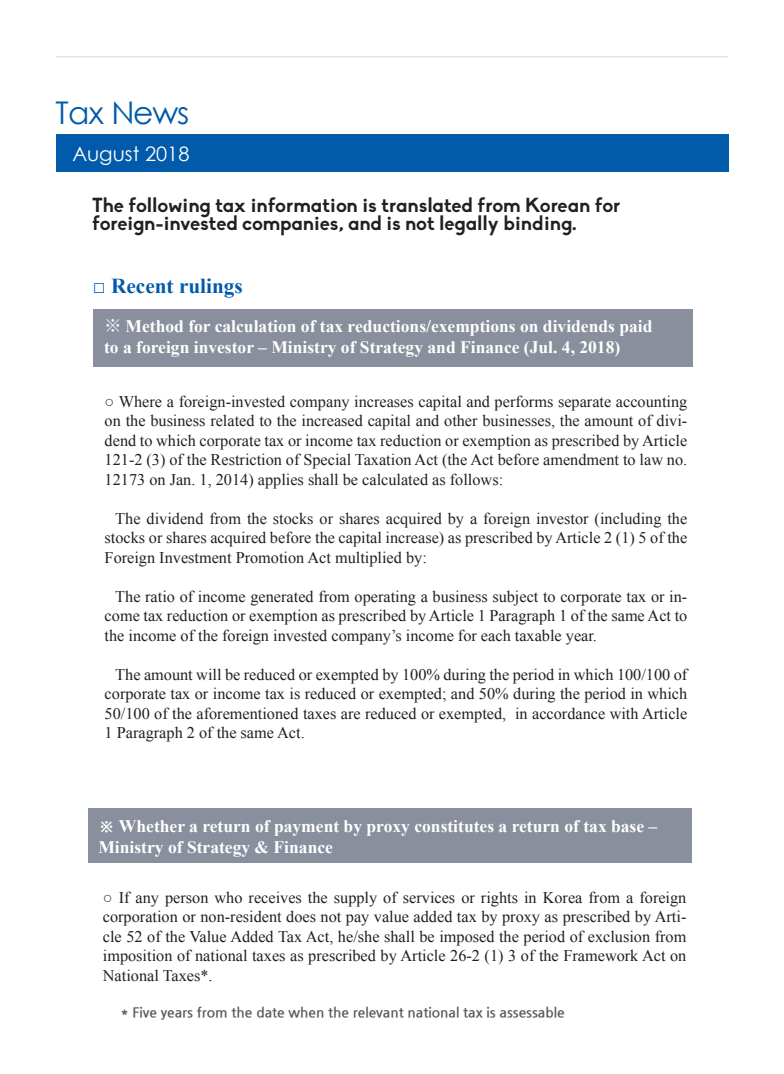
<style>
.page{position:relative;width:784px;height:1074px;background:#fff}
.page>*{position:absolute;margin:0;border:0;box-sizing:border-box;transform-origin:0 0}
.t1{font:31.25px "Century Gothic";letter-spacing:-.04em;color:#015aaa}
.t2{font:700 21.25px "Times New Roman";color:#015aaa}
.t3{font:700 20px/18.5px "Biko";color:#231f20}
.t4{font:20px "Century Gothic";color:#fff}
.t5{font:700 17.5px/21px "Times New Roman";color:#fff}
.t6{font:16.25px/19.5px "Times New Roman";color:#231f20;text-align:justify}
.t7{font:700 13.75px "Nanum Gothic";color:#57585a}
.s1{font-family:"Noto Sans CJ Kjp";font-weight:400}
.s2{font-family:"Nanum Gothic"}
</style>
<div class="page">
<div style="left:56px;top:135px;width:671px;height:37px;background:#015aaa"></div>
<hr style="left:56px;top:56px;width:671px;height:1px;background:#231f20">
<div style="left:93px;top:309px;width:599px;height:58px;background:#8a8f9d"></div>
<div style="left:89px;top:808px;width:602px;height:54px;background:#8a8f9d"></div>
<p class="t1" style="left:55px;top:91px;width:135px">Tax News</p>
<p class="t4" style="left:72px;top:140px;width:118px">August 2018</p>
<p class="t3" style="left:92px;top:196px;width:529px">The following tax information is translated from Korean for foreign-invested companies, and is not legally binding.</p>
<p class="t2" style="left:93px;top:271px;width:151px">□ Recent rulings</p>
<p class="t5" style="left:104px;top:315px;width:549px"><span class="s1">※</span> Method for calculation of tax reductions/exemptions on dividends paid</p>
<p class="t5" style="left:104px;top:336px;width:517px">to a foreign investor – Ministry of Strategy and Finance (Jul. 4, 2018)</p>
<p class="t6" style="left:105px;top:391px;width:584px">○ Where a foreign-invested company increases capital and performs separate accounting on the business related to the increased capital and other businesses, the amount of divi&shy;dend to which corporate tax or income tax reduction or exemption as prescribed by Article 121-2 (3) of the Restriction of Special Taxation Act (the Act before amendment to law no.<br>12173 on Jan. 1, 2014) applies shall be calculated as follows:</p>
<p class="t6" style="left:105px;top:508px;width:583px;text-indent:11px">The dividend from the stocks or shares acquired by a foreign investor (including the stocks or shares acquired before the capital increase) as prescribed by Article 2 (1) 5 of the Foreign Investment Promotion Act multiplied by:</p>
<p class="t6" style="left:105px;top:586px;width:584px;text-indent:11px">The ratio of income generated from operating a business subject to corporate tax or in&shy;come tax reduction or exemption as prescribed by Article 1 Paragraph 1 of the same Act to the income of the foreign invested company’s income for each taxable year.</p>
<p class="t6" style="left:105px;top:664px;width:584px;text-indent:11px">The amount will be reduced or exempted by 100% during the period in which 100/100 of corporate tax or income tax is reduced or exempted; and 50% during the period in which 50/100 of the aforementioned taxes are reduced or exempted, in accordance with Article 1 Paragraph 2 of the same Act.</p>
<p class="t5" style="left:98px;top:815px;width:560px"><span class="s2">※</span> Whether a return of payment by proxy constitutes a return of tax base –<br>Ministry of Strategy &amp; Finance</p>
<p class="t6" style="left:103px;top:887px;width:584px">○ If any person who receives the supply of services or rights in Korea from a foreign corporation or non-resident does not pay value added tax by proxy as prescribed by Arti&shy;cle 52 of the Value Added Tax Act, he/she shall be imposed the period of exclusion from imposition of national taxes as prescribed by Article 26-2 (1) 3 of the Framework Act on National Taxes*.</p>
<p class="t7" style="left:120px;top:1005px;width:445px">* Five years from the date when the relevant national tax is assessable</p>
</div>
